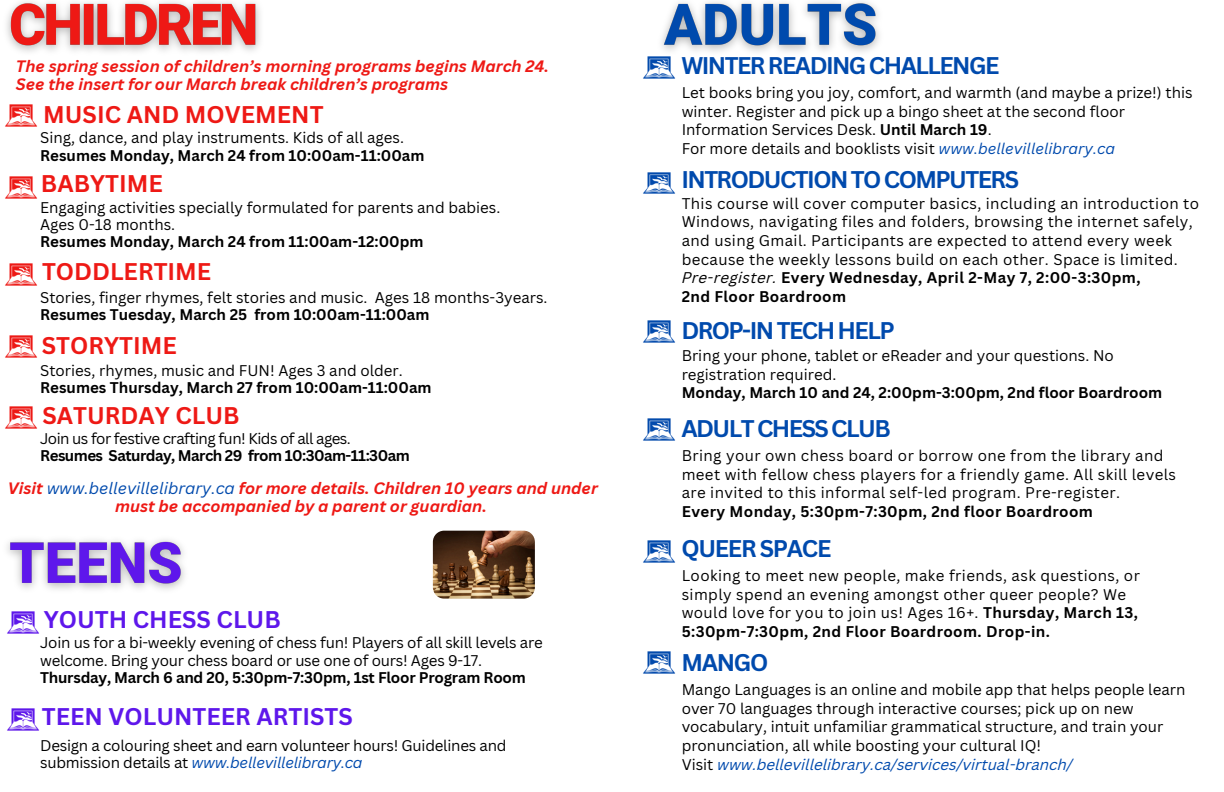
<style>
.page{position:relative;width:1224px;height:792px;background:#fff}
.page>*{position:absolute;margin:0;border:0;box-sizing:border-box;transform-origin:0 0}
.t1{font:700 23.5px "Canva Sans";letter-spacing:-.065em;color:#004aad}
.t2{font:700 23.5px "Canva Sans";color:#ee1915}
.t3{font:700 23.5px "Canva Sans";color:#5e17eb}
.t4{font:italic 700 16.1px/18px "Canva Sans";color:#ee1915;text-align:center}
.t5{font:15.1px/18.8px "Canva Sans";color:#000}
.t6{font:15.1px/18.8px "Canva Sans";letter-spacing:.025em;color:#000}
.t7{font:700 15.1px "Canva Sans";color:#000}
.t8{font:700 15.1px "Canva Sans";letter-spacing:.025em;color:#000}
.t9{font:italic 15.1px "Canva Sans";color:#014aad}
.t10{font:15.1px "Canva Sans";letter-spacing:-.035em;color:#000}
.t11{font:700 15.1px "Canva Sans";letter-spacing:-.035em;color:#000}
.s1{font-weight:700}
.s2{font-weight:400;color:#014aad}
.s3{font-weight:400;color:#004aad}
.s4{font-style:italic;color:#004aad}
.s5{font-style:italic;color:#014aad}
.s6{font-weight:400;font-style:italic}
.s7{font-style:normal;color:#000}
</style>
<div class="page">
<img style="left:643px;top:172px;width:33px;height:22px">
<img style="left:643px;top:541px;width:32px;height:21px">
<img style="left:5px;top:407px;width:32px;height:22px">
<img style="left:5px;top:264px;width:32px;height:22px">
<img style="left:5px;top:335px;width:32px;height:22px">
<img style="left:643px;top:320px;width:32px;height:22px">
<img style="left:7px;top:611px;width:32px;height:22px">
<img style="left:5px;top:176px;width:32px;height:22px">
<img style="left:5px;top:105px;width:32px;height:21px">
<img style="left:643px;top:652px;width:33px;height:22px">
<img style="left:7px;top:709px;width:33px;height:22px">
<img style="left:433px;top:531px;width:102px;height:68px">
<img style="left:643px;top:418px;width:32px;height:22px">
<img style="left:643px;top:57px;width:33px;height:22px">
<img style="left:649px;top:1px;width:231px;height:60px">
<img style="left:6px;top:1px;width:254px;height:51px">
<img style="left:7px;top:539px;width:178px;height:51px">
<p class="t4" style="left:16px;top:56px;width:535px;text-align:left">The spring session of children’s morning programs begins March 24.<br>See the insert for our March break children’s programs</p>
<p class="t2" style="left:43px;top:98px;width:282px">MUSIC AND MOVEMENT</p>
<p class="t5" style="left:40px;top:128px;width:365px">Sing, dance, and play instruments. Kids of all ages.</p>
<h2 class="t7" style="left:40px;top:144px;width:386px">Resumes Monday, March 24 from 10:00am-11:00am</h2>
<p class="t2" style="left:41px;top:167px;width:123px">BABYTIME</p>
<h2 class="t5" style="left:40px;top:197px;width:462px">Engaging activities specially formulated for parents and babies.</h2>
<p class="t5" style="left:40px;top:215px;width:137px">Ages 0-18 months.</p>
<p class="t7" style="left:40px;top:231px;width:385px">Resumes Monday, March 24 from 11:00am-12:00pm</p>
<p class="t2" style="left:42px;top:255px;width:171px">TODDLERTIME</p>
<p class="t5" style="left:40px;top:289px;width:509px;line-height:17.2px">Stories, finger rhymes, felt stories and music. Ages 18 months-3years.<br><span class="s1">Resumes Tuesday, March 25 from 10:00am-11:00am</span></p>
<p class="t2" style="left:42px;top:329px;width:136px">STORYTIME</p>
<p class="t5" style="left:40px;top:360px;width:364px">Stories, rhymes, music and FUN! Ages 3 and older.</p>
<h2 class="t7" style="left:40px;top:377px;width:393px">Resumes Thursday, March 27 from 10:00am-11:00am</h2>
<h2 class="t2" style="left:43px;top:399px;width:199px">SATURDAY CLUB</h2>
<p class="t10" style="left:40px;top:428px;width:312px">Join us for festive crafting fun! Kids of all ages.</p>
<p class="t11" style="left:40px;top:445px;width:371px">Resumes Saturday, March 29 from 10:30am-11:30am</p>
<p class="t4" style="left:8px;top:479px;width:591px">Visit <span class="s2">www.b</span><span class="s3">ellevillelibrary.ca</span> for more details. Children 10 years and under must be accompanied by a parent or guardian.</p>
<p class="t3" style="left:44px;top:603px;width:239px">YOUTH CHESS CLUB</p>
<h3 class="t5" style="left:40px;top:634px;width:504px;line-height:17.2px">Join us for a bi-weekly evening of chess fun! Players of all skill levels are welcome. Bring your chess board or use one of ours! Ages 9-17.</h3>
<p class="t7" style="left:40px;top:667px;width:487px">Thursday, March 6 and 20, 5:30pm-7:30pm, 1st Floor Program Room</p>
<p class="t3" style="left:42px;top:700px;width:312px">TEEN VOLUNTEER ARTISTS</p>
<p class="t5" style="left:40px;top:736px;width:468px;line-height:17.2px">Design a colouring sheet and earn volunteer hours! Guidelines and submission details at <span class="s4">www.bellevillelibrary.ca</span></p>
<p class="t1" style="left:681px;top:49px;width:320px">WINTER READING CHALLENGE</p>
<p class="t5" style="left:682px;top:83px;width:512px">Let books bring you joy, comfort, and warmth (and maybe a prize!) this winter. Register and pick up a bingo sheet at the second floor<br>Information Services Desk. <span class="s1">Until March 19</span>.</p>
<h2 class="t5" style="left:682px;top:139px;width:435px">For more details and booklists visit <span class="s5">www.bellevillelibrary.ca</span></h2>
<p class="t1" style="left:681px;top:163px;width:339px">INTRODUCTION TO COMPUTERS</p>
<h2 class="t6" style="left:682px;top:193px;width:519px">This course will cover computer basics, including an introduction to Windows, navigating files and folders, browsing the internet safely, and using Gmail. Participants are expected to attend every week because the weekly lessons build on each other. Space is limited.</h2>
<p class="t8" style="left:682px;top:267px;width:460px"><span class="s6">Pre-register.</span> Every Wednesday, April 2-May 7, 2:00-3:30pm,</p>
<p class="t8" style="left:682px;top:286px;width:166px">2nd Floor Boardroom</p>
<h2 class="t1" style="left:681px;top:314px;width:215px">DROP-IN TECH HELP</h2>
<p class="t5" style="left:682px;top:346px;width:434px">Bring your phone, tablet or eReader and your questions. No registration required.</p>
<p class="t7" style="left:682px;top:382px;width:482px">Monday, March 10 and 24, 2:00pm-3:00pm, 2nd floor Boardroom</p>
<p class="t1" style="left:681px;top:412px;width:211px">ADULT CHESS CLUB</p>
<p class="t6" style="left:682px;top:446px;width:496px">Bring your own chess board or borrow one from the library and meet with fellow chess players for a friendly game. All skill levels are invited to this informal self-led program. Pre-register.</p>
<p class="t8" style="left:682px;top:501px;width:413px">Every Monday, 5:30pm-7:30pm, 2nd floor Boardroom</p>
<h2 class="t1" style="left:681px;top:532px;width:152px">QUEER SPACE</h2>
<p class="t6" style="left:682px;top:566px;width:460px">Looking to meet new people, make friends, ask questions, or simply spend an evening amongst other queer people? We would love for you to join us! Ages 16+. <span class="s1">Thursday, March 13, 5:30pm-7:30pm, 2nd Floor Boardroom. Drop-in.</span></p>
<p class="t1" style="left:681px;top:646px;width:88px">MANGO</p>
<p class="t5" style="left:682px;top:680px;width:505px">Mango Languages is an online and mobile app that helps people learn over 70 languages through interactive courses; pick up on new vocabulary, intuit unfamiliar grammatical structure, and train your pronunciation, all while boosting your cultural IQ!</p>
<h2 class="t9" style="left:682px;top:758px;width:393px"><span class="s7">Visit</span> www.bellevillelibrary.ca/services/virtual-branch/</h2>
</div>
